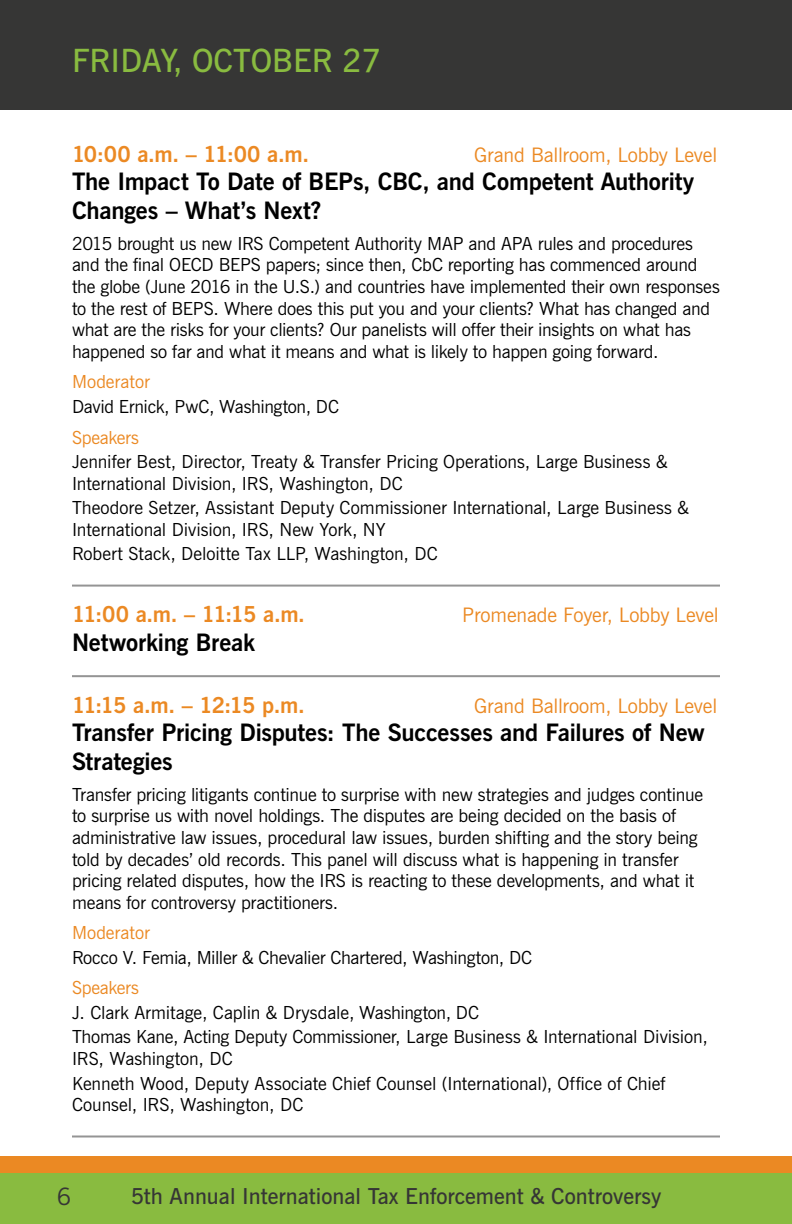
<style>
.page{position:relative;width:792px;height:1224px;background:#fff}
.page>*{position:absolute;margin:0;border:0;box-sizing:border-box;transform-origin:0 0}
.t1{font:600 32px "News Gothic BT";color:#89bb40}
.t2{font:700 24px/28.8px "News Gothic BT";letter-spacing:-.01em;color:#000}
.t3{font:24px "News Gothic BT";color:#363635}
.t4{font:700 22px "News Gothic BT";letter-spacing:-.045em;color:#eb8923}
.t5{font:600 22px "News Gothic BT";color:#363635}
.t6{font:20px "News Gothic BT";letter-spacing:-.005em;color:#eb8923}
.t7{font:18px/21.6px "News Gothic BT";letter-spacing:-.01em;color:#000}
.t8{font:18px "News Gothic BT";color:#eb8923}
</style>
<div class="page">
<div style="left:0;top:0;width:792px;height:110px;background:#363635"></div>
<div style="left:0;top:1173px;width:792px;height:51px;background:#89bb40"></div>
<div style="left:0;top:1156px;width:792px;height:17px;background:#eb8923"></div>
<hr style="left:72px;top:585px;width:648px;height:2px;background:#949494">
<hr style="left:72px;top:675px;width:648px;height:2px;background:#949494">
<hr style="left:72px;top:1136px;width:648px;height:2px;background:#949494">
<h1 class="t1" style="left:72px;top:42px;width:311px">FRIDAY, OCTOBER 27</h1>
<p class="t4" style="left:72px;top:140px;width:239px">10:00 a.m. – 11:00 a.m.</p>
<p class="t6" style="left:474px;top:142px;width:245px">Grand Ballroom, Lobby Level</p>
<h2 class="t2" style="left:72px;top:167px;width:624px">The Impact To Date of BEPs, CBC, and Competent Authority<br>Changes – What’s Next?</h2>
<p class="t7" style="left:72px;top:233px;width:649px">2015 brought us new IRS Competent Authority MAP and APA rules and procedures and the final OECD BEPS papers; since then, CbC reporting has commenced around the globe (June 2016 in the U.S.) and countries have implemented their own responses to the rest of BEPS. Where does this put you and your clients? What has changed and what are the risks for your clients? Our panelists will offer their insights on what has happened so far and what it means and what is likely to happen going forward.</p>
<p class="t8" style="left:72px;top:371px;width:79px">Moderator</p>
<p class="t7" style="left:72px;top:396px;width:268px">David Ernick, PwC, Washington, DC</p>
<p class="t8" style="left:72px;top:426px;width:69px">Speakers</p>
<p class="t7" style="left:72px;top:451px;width:597px">Jennifer Best, Director, Treaty &amp; Transfer Pricing Operations, Large Business &amp;<br>International Division, IRS, Washington, DC</p>
<p class="t7" style="left:72px;top:497px;width:618px">Theodore Setzer, Assistant Deputy Commissioner International, Large Business &amp;<br>International Division, IRS, New York, NY</p>
<p class="t7" style="left:72px;top:543px;width:367px">Robert Stack, Deloitte Tax LLP, Washington, DC</p>
<p class="t4" style="left:72px;top:601px;width:234px">11:00 a.m. – 11:15 a.m.</p>
<p class="t6" style="left:462px;top:603px;width:258px">Promenade Foyer, Lobby Level</p>
<h2 class="t2" style="left:72px;top:628px;width:185px">Networking Break</h2>
<p class="t4" style="left:72px;top:691px;width:234px">11:15 a.m. – 12:15 p.m.</p>
<p class="t6" style="left:474px;top:693px;width:245px">Grand Ballroom, Lobby Level</p>
<h2 class="t2" style="left:72px;top:718px;width:634px">Transfer Pricing Disputes: The Successes and Failures of New<br>Strategies</h2>
<p class="t7" style="left:72px;top:783px;width:633px">Transfer pricing litigants continue to surprise with new strategies and judges continue to surprise us with novel holdings. The disputes are being decided on the basis of administrative law issues, procedural law issues, burden shifting and the story being told by decades’ old records. This panel will discuss what is happening in transfer pricing related disputes, how the IRS is reacting to these developments, and what it means for controversy practitioners.</p>
<p class="t8" style="left:72px;top:922px;width:79px">Moderator</p>
<p class="t7" style="left:72px;top:947px;width:462px">Rocco V. Femia, Miller &amp; Chevalier Chartered, Washington, DC</p>
<p class="t8" style="left:72px;top:977px;width:69px">Speakers</p>
<p class="t7" style="left:72px;top:1000px;width:637px;line-height:24.4px">J. Clark Armitage, Caplin &amp; Drysdale, Washington, DC<br>Thomas Kane, Acting Deputy Commissioner, Large Business &amp; International Division,</p>
<p class="t7" style="left:72px;top:1046px;width:595px;line-height:24.4px">IRS, Washington, DC<br>Kenneth Wood, Deputy Associate Chief Counsel (International), Office of Chief</p>
<p class="t7" style="left:72px;top:1094px;width:233px">Counsel, IRS, Washington, DC</p>
<h2 class="t3" style="left:57px;top:1182px;width:16px">6</h2>
<p class="t5" style="left:131px;top:1183px;width:532px">5th Annual International Tax Enforcement &amp; Controversy</p>
</div>
